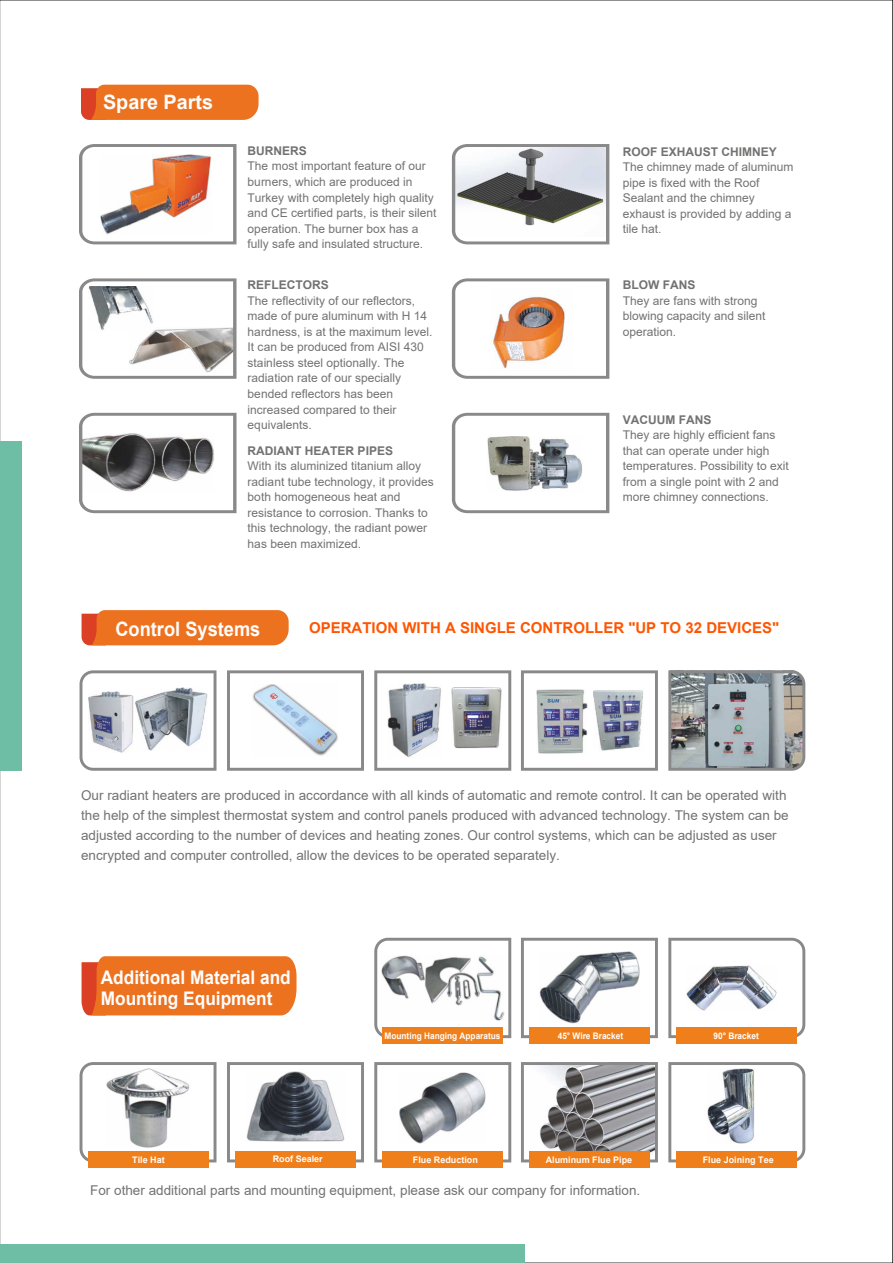
<style>
.page{position:relative;width:893px;height:1263px;background:#fff}
.page>*{position:absolute;margin:0;border:0;box-sizing:border-box;transform-origin:0 0}
.t1{font:700 19.8px "Arial";color:#fefefe;scale:.92 1}
.t2{font:700 19.8px "Arial";color:#fefefe}
.t3{font:700 18.75px/21px "Arial";color:#fefefe;scale:.92 1}
.t4{font:700 15px "Arial";color:#f50}
.t5{font:13.5px/19.8px "Arial";color:#727271}
.t6{font:12px/15.6px "Arial";color:#727271}
.t7{font:700 12px "Arial";color:#727271}
.t8{font:700 9px "Arial";color:#fff}
.t9{font:700 9px "Arial";color:#fff;scale:.92 1}
.s1{font-weight:700}
</style>
<div class="page">
<svg style="left:81px;top:85px;width:178px;height:35px;background:#ec7226"></svg>
<div style="left:0;top:1244px;width:525px;height:19px;background:#6dbea5"></div>
<img style="left:79px;top:144px;width:157px;height:100px">
<svg style="left:79px;top:278px;width:157px;height:101px"></svg>
<svg style="left:79px;top:413px;width:157px;height:100px"></svg>
<svg style="left:452px;top:278px;width:157px;height:101px"></svg>
<svg style="left:452px;top:413px;width:157px;height:100px"></svg>
<svg style="left:452px;top:144px;width:157px;height:100px"></svg>
<svg style="left:82px;top:956px;width:214px;height:59px;background:#ec7225"></svg>
<svg style="left:82px;top:610px;width:207px;height:35px;background:#ec7226"></svg>
<div style="left:529px;top:1027px;width:121px;height:16px;background:#ef7f1a"></div>
<svg style="left:521px;top:938px;width:137px;height:100px"></svg>
<div style="left:88px;top:1152px;width:120px;height:16px;background:#ef7f1a"></div>
<div style="left:235px;top:1152px;width:121px;height:16px;background:#ef7f1a"></div>
<svg style="left:80px;top:1062px;width:136px;height:103px"></svg>
<svg style="left:227px;top:1062px;width:137px;height:101px"></svg>
<div style="left:383px;top:1152px;width:120px;height:16px;background:#ef7f1a"></div>
<svg style="left:374px;top:1062px;width:137px;height:102px"></svg>
<div style="left:529px;top:1152px;width:121px;height:16px;background:#ef7f1a"></div>
<svg style="left:521px;top:1062px;width:137px;height:101px"></svg>
<div style="left:383px;top:1027px;width:120px;height:16px;background:#ef7f1a"></div>
<svg style="left:374px;top:938px;width:137px;height:102px"></svg>
<div style="left:677px;top:1152px;width:120px;height:16px;background:#ef7f1a"></div>
<svg style="left:668px;top:1062px;width:137px;height:103px"></svg>
<div style="left:677px;top:1027px;width:120px;height:16px;background:#ef7f1a"></div>
<svg style="left:668px;top:938px;width:137px;height:100px"></svg>
<svg style="left:668px;top:670px;width:137px;height:101px;background:#999fa1"></svg>
<svg style="left:80px;top:670px;width:136px;height:101px"></svg>
<svg style="left:521px;top:670px;width:137px;height:101px"></svg>
<svg style="left:374px;top:670px;width:137px;height:101px"></svg>
<svg style="left:227px;top:670px;width:137px;height:101px"></svg>
<div style="left:0;top:442px;width:21px;height:329px;background:#6dbea5"></div>
<img style="left:387px;top:1030px;width:110px;height:10px">
<img style="left:551px;top:1030px;width:78px;height:8px">
<img style="left:697px;top:1029px;width:79px;height:9px">
<img style="left:110px;top:1154px;width:78px;height:11px">
<img style="left:238px;top:1153px;width:116px;height:10px">
<img style="left:399px;top:1154px;width:90px;height:10px">
<img style="left:532px;top:1154px;width:116px;height:9px">
<img style="left:688px;top:1153px;width:97px;height:12px">
<h1 class="t2" style="left:103px;top:88px;width:112px">Spare Parts</h1>
<p class="t6" style="left:248px;top:143px;width:190px"><span class="s1">B</span><span class="s1">URNERS<br></span>The most important feature of our burners, which are produced in<br>Turkey with completely high quality and CE certified parts, is their silent operation. The burner box has a fully safe and insulated structure.</p>
<p class="t6" style="left:248px;top:277px;width:186px"><span class="s1">REFLE</span><span class="s1">CTORS<br></span>The reflectivity of our reflectors, made of pure aluminum with H 14 hardness, is at the maximum level.<br>It can be produced from AISI 430 stainless steel optionally. The radiation rate of our specially bended reflectors has been increased compared to their equivalents.</p>
<p class="t6" style="left:248px;top:443px;width:188px"><span class="s1">RAD</span><span class="s1">IANT HEATER PIPES<br></span>With its aluminized titanium alloy radiant tube technology, it provides both homogeneous heat and resistance to corrosion. Thanks to this technology, the radiant power has been maximized.</p>
<p class="t7" style="left:623px;top:143px;width:156px">ROOF EXHAUST CHIMNEY</p>
<p class="t6" style="left:623px;top:159px;width:172px">The chimney made of aluminum pipe is fixed with the Roof<br>Sealant and the chimney exhaust is provided by adding a tile hat.</p>
<p class="t7" style="left:623px;top:277px;width:74px">BLOW FANS</p>
<p class="t6" style="left:623px;top:293px;width:144px">They are fans with strong blowing capacity and silent operation.</p>
<p class="t6" style="left:623px;top:412px;width:168px"><span class="s1">VA</span><span class="s1">CUUM FANS<br></span>They are highly efficient fans that can operate under high temperatures. Possibility to exit from a single point with 2 and more chimney connections.</p>
<h1 class="t1" style="left:115px;top:615px;width:159px">Control Systems</h1>
<p class="t4" style="left:309px;top:617px;width:472px">OPERATION WITH A SINGLE CONTROLLER "UP TO 32 DEVICES"</p>
<p class="t5" style="left:81px;top:785px;width:709px">Our radiant heaters are produced in accordance with all kinds of automatic and remote control. It can be operated with the help of the simplest thermostat system and control panels produced with advanced technology. The system can be adjusted according to the number of devices and heating zones. Our control systems, which can be adjusted as user encrypted and computer controlled, allow the devices to be operated separately.</p>
<h2 class="t3" style="left:101px;top:967px;width:208px">Additional Material and<br>Mounting Equipment</h2>
<p class="t9" style="left:385px;top:1030px;width:128px">Mounting Hanging Apparatus</p>
<p class="t9" style="left:558px;top:1029px;width:73px">45° Wire Bracket</p>
<p class="t9" style="left:714px;top:1029px;width:51px">90° Bracket</p>
<p class="t8" style="left:132px;top:1153px;width:34px">Tile Hat</p>
<p class="t8" style="left:273px;top:1153px;width:52px">Roof Sealer</p>
<p class="t8" style="left:413px;top:1153px;width:67px">Flue Reduction</p>
<p class="t8" style="left:546px;top:1154px;width:88px">Aluminum Flue Pipe</p>
<p class="t8" style="left:703px;top:1153px;width:73px">Flue Joining Tee</p>
<p class="t5" style="left:90px;top:1180px;width:552px">For other additional parts and mounting equipment, please ask our company for information.</p>
</div>
